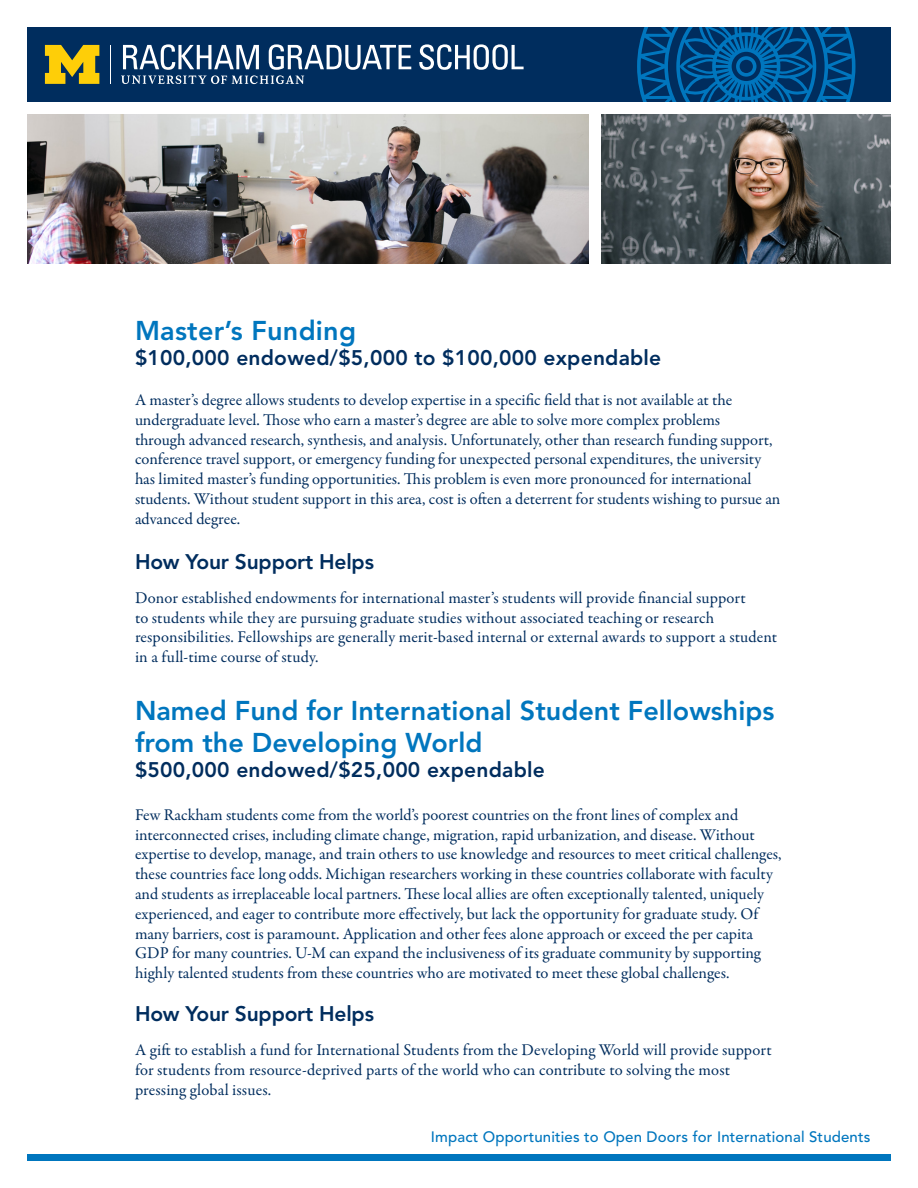
<style>
.page{position:relative;width:918px;height:1188px;background:#fff}
.page>*{position:absolute;margin:0;border:0;box-sizing:border-box;transform-origin:0 0}
.t1{font:800 27px/32.4px "Avenir LT Std";color:#0076be}
.t2{font:800 21px "Avenir LT Std";letter-spacing:.01em;color:#002d5e}
.t3{font:800 21px "Avenir LT Std";letter-spacing:-.01em;color:#002d5e}
.t4{font:16.5px/19.8px "Garamond Premr Pro";color:#002d5e}
.t5{font:500 15px "Avenir LT Std";letter-spacing:.01em;color:#0076be}
</style>
<div class="page">
<div style="left:27px;top:1155px;width:864px;height:6px;background:#0076be"></div>
<div style="left:27px;top:27px;width:864px;height:75px;background:#002d5e"></div>
<svg style="left:419px;top:44px;width:105px;height:26px"></svg>
<hr style="left:110px;top:45px;width:1px;height:39px;background:#fff">
<svg style="left:45px;top:45px;width:54px;height:39px"></svg>
<svg style="left:121px;top:44px;width:290px;height:40px"></svg>
<svg style="left:637px;top:27px;width:218px;height:75px"></svg>
<img style="left:27px;top:114px;width:562px;height:150px">
<img style="left:602px;top:114px;width:289px;height:150px">
<p class="t1" style="left:135px;top:315px;width:223px">Master’s Funding</p>
<p class="t2" style="left:135px;top:346px;width:528px">$100,000 endowed/$5,000 to $100,000 expendable</p>
<p class="t4" style="left:135px;top:390px;width:647px">A master’s degree allows students to develop expertise in a specific field that is not available at the undergraduate level. Those who earn a master’s degree are able to solve more complex problems<br>through advanced research, synthesis, and analysis. Unfortunately, other than research funding support, conference travel support, or emergency funding for unexpected personal expenditures, the university has limited master’s funding opportunities. This problem is even more pronounced for international students. Without student support in this area, cost is often a deterrent for students wishing to pursue an advanced degree.</p>
<p class="t3" style="left:135px;top:549px;width:241px">How Your Support Helps</p>
<p class="t4" style="left:135px;top:588px;width:644px">Donor established endowments for international master’s students will provide financial support<br>to students while they are pursuing graduate studies without associated teaching or research responsibilities. Fellowships are generally merit-based internal or external awards to support a student in a full-time course of study.</p>
<p class="t1" style="left:135px;top:694px;width:641px">Named Fund for International Student Fellowships from the Developing World</p>
<p class="t2" style="left:135px;top:758px;width:411px">$500,000 endowed/$25,000 expendable</p>
<p class="t4" style="left:135px;top:805px;width:648px">Few Rackham students come from the world’s poorest countries on the front lines of complex and interconnected crises, including climate change, migration, rapid urbanization, and disease. Without expertise to develop, manage, and train others to use knowledge and resources to meet critical challenges, these countries face long odds. Michigan researchers working in these countries collaborate with faculty and students as irreplaceable local partners. These local allies are often exceptionally talented, uniquely experienced, and eager to contribute more effectively, but lack the opportunity for graduate study. Of many barriers, cost is paramount. Application and other fees alone approach or exceed the per capita GDP for many countries. U-M can expand the inclusiveness of its graduate community by supporting highly talented students from these countries who are motivated to meet these global challenges.</p>
<p class="t3" style="left:135px;top:1002px;width:241px">How Your Support Helps</p>
<p class="t4" style="left:135px;top:1041px;width:638px">A gift to establish a fund for International Students from the Developing World will provide support for students from resource-deprived parts of the world who can contribute to solving the most pressing global issues.</p>
<p class="t5" style="left:431px;top:1128px;width:441px">Impact Opportunities to Open Doors for International Students</p>
</div>
